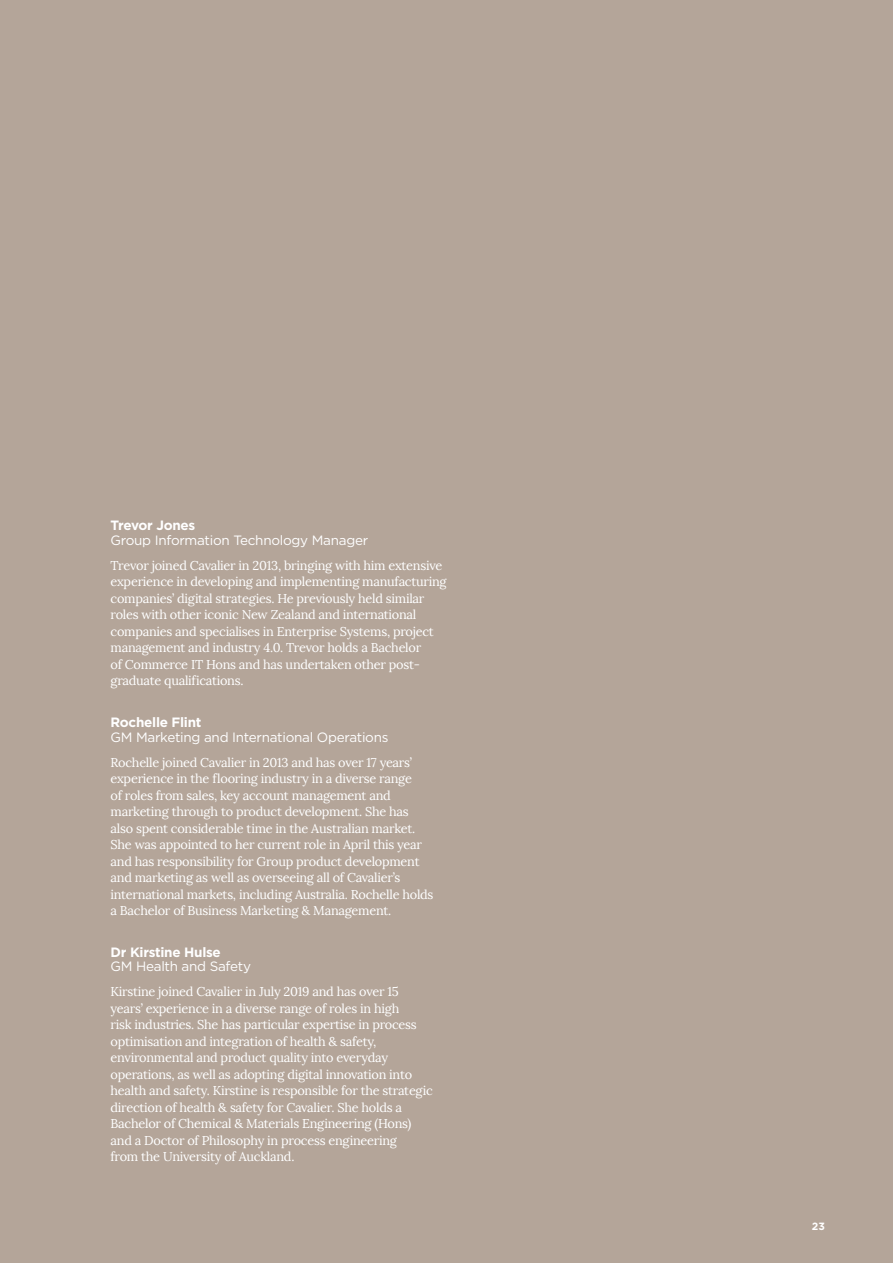
<style>
.page{position:relative;width:893px;height:1263px;background:#b4a599}
.page>*{position:absolute;margin:0;border:0;box-sizing:border-box;transform-origin:0 0}
.t1{font:13.5px "Gotham";letter-spacing:-.02em;color:#fff}
.t2{font:700 13.5px "Gotham";letter-spacing:-.02em;color:#fff}
.t3{font:12.75px/16.5px "Lora";letter-spacing:-.02em;color:#fff}
.t4{font:700 10.5px "Gotham";color:#fff}
</style>
<div class="page">
<p class="t2" style="left:111px;top:517px;width:86px">Trevor Jones</p>
<p class="t1" style="left:111px;top:531px;width:259px">Group Information Technology Manager</p>
<p class="t3" style="left:111px;top:557px;width:338px">Trevor joined Cavalier in 2013, bringing with him extensive experience in developing and implementing manufacturing companies’ digital strategies. He previously held similar roles with other iconic New Zealand and international companies and specialises in Enterprise Systems, project management and industry 4.0. Trevor holds a Bachelor<br>of Commerce IT Hons and has undertaken other post&shy;graduate qualifications.</p>
<p class="t2" style="left:111px;top:713px;width:92px">Rochelle Flint</p>
<p class="t1" style="left:111px;top:728px;width:279px">GM Marketing and International Operations</p>
<p class="t3" style="left:111px;top:754px;width:324px">Rochelle joined Cavalier in 2013 and has over 17 years’ experience in the flooring industry in a diverse range<br>of roles from sales, key account management and marketing through to product development. She has also spent considerable time in the Australian market.<br>She was appointed to her current role in April this year and has responsibility for Group product development and marketing as well as overseeing all of Cavalier’s international markets, including Australia. Rochelle holds a Bachelor of Business Marketing &amp; Management.</p>
<p class="t2" style="left:111px;top:943px;width:112px">Dr Kirstine Hulse</p>
<p class="t1" style="left:111px;top:958px;width:142px">GM Health and Safety</p>
<p class="t3" style="left:111px;top:984px;width:324px">Kirstine joined Cavalier in July 2019 and has over 15 years’ experience in a diverse range of roles in high<br>risk industries. She has particular expertise in process optimisation and integration of health &amp; safety, environmental and product quality into everyday operations, as well as adopting digital innovation into health and safety. Kirstine is responsible for the strategic direction of health &amp; safety for Cavalier. She holds a Bachelor of Chemical &amp; Materials Engineering (Hons) and a Doctor of Philosophy in process engineering<br>from the University of Auckland.</p>
<p class="t4" style="left:812px;top:1219px;width:15px">23</p>
</div>
